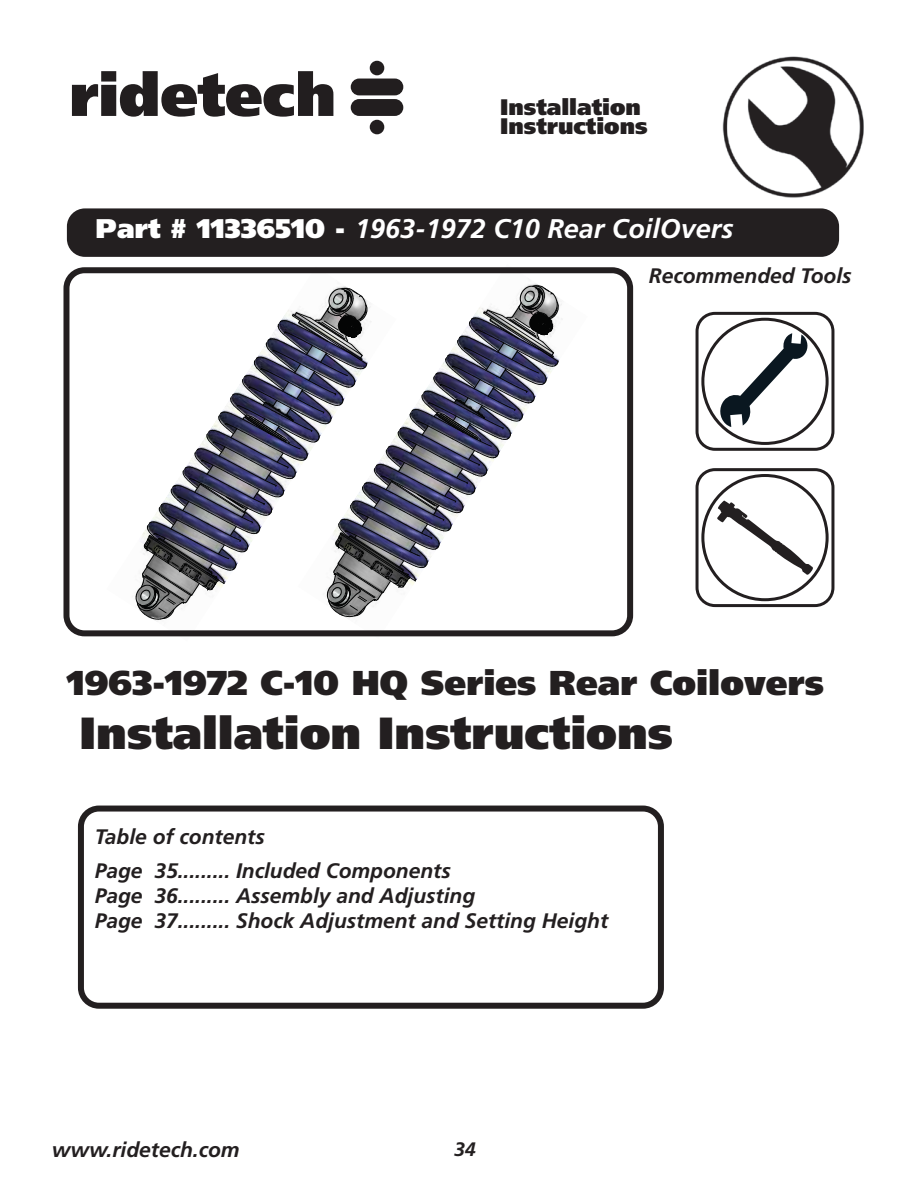
<style>
.page{position:relative;width:918px;height:1188px;background:#fff}
.page>*{position:absolute;margin:0;border:0;box-sizing:border-box;transform-origin:0 0}
.t1{font:900 45px "Frutiger LT Pro";color:#231f20}
.t2{font:900 34.5px "Frutiger LT Pro";color:#231f20}
.t3{font:italic 700 27px "Frutiger LT Pro";color:#fff}
.t4{font:900 22.5px/19.5px "Frutiger LT Pro";color:#231f20}
.t5{font:italic 700 21px/33.9px "Frutiger LT Pro";color:#231f20}
.t6{font:italic 700 19.5px "Frutiger LT Pro";color:#231f20}
.s1{font-weight:900;font-style:normal}
</style>
<div class="page">
<img style="left:722px;top:56px;width:142px;height:142px">
<svg style="left:72px;top:71px;width:261px;height:46px"></svg>
<div style="left:351px;top:79px;width:52px;height:16px;background:#221e1f;border-radius:8px"></div>
<div style="left:351px;top:99px;width:52px;height:17px;background:#221e1f;border-radius:8px"></div>
<div style="left:370px;top:61px;width:14px;height:14px;background:#221e1f;border-radius:50%"></div>
<div style="left:370px;top:120px;width:14px;height:14px;background:#221e1f;border-radius:50%"></div>
<svg style="left:135px;top:283px;width:428px;height:338px"></svg>
<div style="left:78px;top:806px;width:586px;height:203px;border:6px solid #231f20;border-radius:18px"></div>
<div style="left:696px;top:468px;width:138px;height:139px;border:3px solid #231f20;border-radius:18px"></div>
<svg style="left:717px;top:501px;width:96px;height:74px"></svg>
<div style="left:701px;top:474px;width:128px;height:127px;border:3px solid #231f20;border-radius:50%"></div>
<div style="left:696px;top:312px;width:138px;height:139px;border:3px solid #231f20;border-radius:18px"></div>
<div style="left:701px;top:318px;width:128px;height:127px;border:3px solid #231f20;border-radius:50%"></div>
<svg style="left:719px;top:333px;width:90px;height:94px"></svg>
<div style="left:67px;top:208px;width:772px;height:49px;background:#231f20;border-radius:18px"></div>
<div style="left:63px;top:267px;width:570px;height:369px;border:6px solid #231f20;border-radius:18px"></div>
<p class="t4" style="left:500px;top:98px;width:149px">Installation<br>Instructions</p>
<p class="t3" style="left:96px;top:217px;width:639px"><span class="s1">Part # 11336510 -</span> 1963-1972 C10 Rear CoilOvers</p>
<p class="t5" style="left:649px;top:260px;width:204px">Recommended Tools</p>
<h2 class="t2" style="left:67px;top:668px;width:759px">1963-1972 C-10 HQ Series Rear Coilovers</h2>
<h1 class="t1" style="left:80px;top:714px;width:595px">Installation Instructions</h1>
<p class="t5" style="left:95px;top:821px;width:357px">Table of contents<br>Page 35......... Included Components</p>
<p class="t5" style="left:95px;top:884px;width:515px;line-height:25.2px">Page 36......... Assembly and Adjusting<br>Page 37......... Shock Adjustment and Setting Height</p>
<p class="t5" style="left:52px;top:1134px;width:189px">www.ridetech.com</p>
<p class="t6" style="left:454px;top:1141px;width:23px">34</p>
</div>
